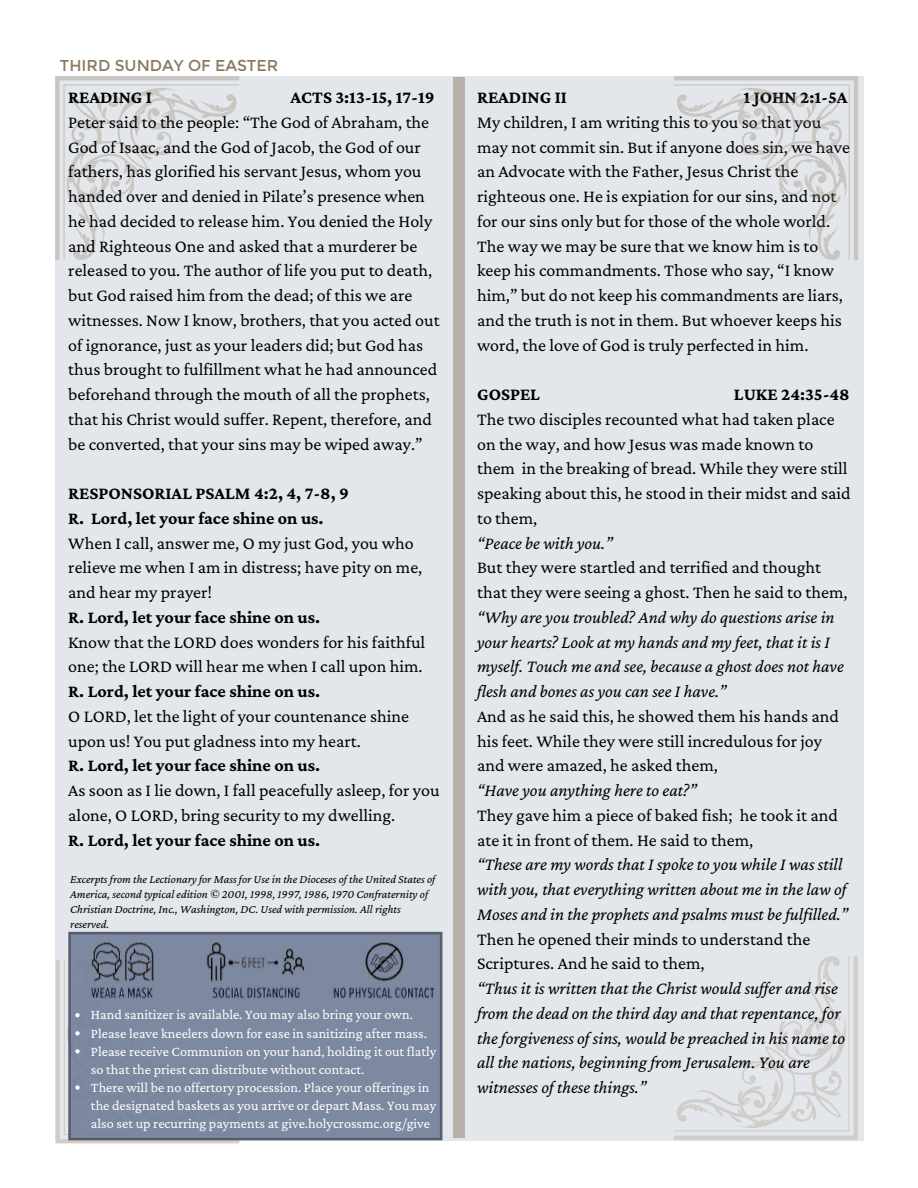
<style>
.page{position:relative;width:918px;height:1188px;background:#fff}
.page>*{position:absolute;margin:0;border:0;box-sizing:border-box;transform-origin:0 0}
.t1{font:18px/24.8px "Crimson Pro";color:#000}
.t2{font:italic 18px/24.8px "Crimson Pro";color:#000}
.t3{font:700 18px "Crimson Pro";color:#000}
.t4{font:15.75px "Montserrat";color:#8b7a62}
.t5{font:14.25px/18.1px "Crimson Pro";color:#fff}
.t6{font:italic 12px/15px "Crimson Pro";color:#000}
</style>
<div class="page">
<div style="left:56px;top:76px;width:808px;height:1065px;background:#e3e7eb"></div>
<svg style="left:55px;top:76px;width:184px;height:184px"></svg>
<div style="left:453px;top:77px;width:12px;height:1061px;background:#b7b1a7"></div>
<svg style="left:674px;top:76px;width:184px;height:184px"></svg>
<div style="left:70px;top:933px;width:371px;height:206px;background:#7d88a1"></div>
<hr style="left:440px;top:934px;width:2px;height:204px;background:#464d62">
<hr style="left:71px;top:1138px;width:369px;height:2px;background:#464d62">
<img style="left:64px;top:932px;width:379px;height:66px">
<svg style="left:56px;top:960px;width:183px;height:183px"></svg>
<p class="t4" style="left:60px;top:55px;width:220px">THIRD SUNDAY OF EASTER</p>
<p class="t3" style="left:68px;top:87px;width:85px">READING I</p>
<p class="t3" style="left:291px;top:87px;width:145px">ACTS 3:13-15, 17-19</p>
<p class="t1" style="left:68px;top:109px;width:373px">Peter said to the people: “The God of Abraham, the God of Isaac, and the God of Jacob, the God of our fathers, has glorified his servant Jesus, whom you handed over and denied in Pilate’s presence when he had decided to release him. You denied the Holy and Righteous One and asked that a murderer be released to you. The author of life you put to death, but God raised him from the dead; of this we are witnesses. Now I know, brothers, that you acted out of ignorance, just as your leaders did; but God has thus brought to fulfillment what he had announced beforehand through the mouth of all the prophets, that his Christ would suffer. Repent, therefore, and be converted, that your sins may be wiped away.”</p>
<p class="t3" style="left:68px;top:483px;width:282px">RESPONSORIAL PSALM 4:2, 4, 7-8, 9</p>
<p class="t3" style="left:68px;top:508px;width:257px">R. Lord, let your face shine on us.</p>
<p class="t1" style="left:68px;top:530px;width:356px">When I call, answer me, O my just God, you who relieve me when I am in distress; have pity on me, and hear my prayer!</p>
<p class="t3" style="left:68px;top:607px;width:253px">R. Lord, let your face shine on us.</p>
<p class="t1" style="left:68px;top:629px;width:359px">Know that the LORD does wonders for his faithful one; the LORD will hear me when I call upon him.</p>
<p class="t3" style="left:68px;top:681px;width:253px">R. Lord, let your face shine on us.</p>
<p class="t1" style="left:68px;top:703px;width:342px">O LORD, let the light of your countenance shine upon us! You put gladness into my heart.</p>
<p class="t3" style="left:68px;top:755px;width:253px">R. Lord, let your face shine on us.</p>
<p class="t1" style="left:68px;top:778px;width:373px">As soon as I lie down, I fall peacefully asleep, for you alone, O LORD, bring security to my dwelling.</p>
<p class="t3" style="left:68px;top:830px;width:253px">R. Lord, let your face shine on us.</p>
<p class="t6" style="left:70px;top:872px;width:367px">Excerpts from the Lectionary for Mass for Use in the Dioceses of the United States of America, second typical edition © 2001, 1998, 1997, 1986, 1970 Confraternity of Christian Doctrine, Inc., Washington, DC. Used with permission. All rights reserved.</p>
<p class="t5" style="left:91px;top:1006px;width:323px">Hand sanitizer is available. You may also bring your own.</p>
<p class="t5" style="left:91px;top:1024px;width:338px">Please leave kneelers down for ease in sanitizing after mass.</p>
<p class="t5" style="left:91px;top:1042px;width:347px">Please receive Communion on your hand, holding it out flatly so that the priest can distribute without contact.</p>
<p class="t5" style="left:91px;top:1078px;width:347px">There will be no offertory procession. Place your offerings in the designated baskets as you arrive or depart Mass. You may also set up recurring payments at give.holycrossmc.org/give</p>
<p class="t3" style="left:477px;top:87px;width:91px">READING II</p>
<p class="t3" style="left:744px;top:87px;width:106px">1 JOHN 2:1-5A</p>
<p class="t1" style="left:477px;top:109px;width:375px">My children, I am writing this to you so that you may not commit sin. But if anyone does sin, we have an Advocate with the Father, Jesus Christ the righteous one. He is expiation for our sins, and not for our sins only but for those of the whole world.<br>The way we may be sure that we know him is to keep his commandments. Those who say, “I know him,” but do not keep his commandments are liars, and the truth is not in them. But whoever keeps his word, the love of God is truly perfected in him.</p>
<p class="t3" style="left:477px;top:384px;width:64px">GOSPEL</p>
<p class="t3" style="left:734px;top:384px;width:117px">LUKE 24:35-48</p>
<p class="t1" style="left:477px;top:406px;width:375px">The two disciples recounted what had taken place on the way, and how Jesus was made known to them in the breaking of bread. While they were still speaking about this, he stood in their midst and said to them,</p>
<p class="t2" style="left:477px;top:530px;width:137px">“Peace be with you.”</p>
<p class="t1" style="left:477px;top:555px;width:372px">But they were startled and terrified and thought that they were seeing a ghost. Then he said to them,</p>
<p class="t2" style="left:477px;top:604px;width:368px">“Why are you troubled? And why do questions arise in your hearts? Look at my hands and my feet, that it is I myself. Touch me and see, because a ghost does not have flesh and bones as you can see I have.”</p>
<p class="t1" style="left:477px;top:703px;width:363px">And as he said this, he showed them his hands and his feet. While they were still incredulous for joy and were amazed, he asked them,</p>
<p class="t2" style="left:477px;top:778px;width:221px">“Have you anything here to eat?”</p>
<p class="t1" style="left:477px;top:802px;width:362px">They gave him a piece of baked fish; he took it and ate it in front of them. He said to them,</p>
<p class="t2" style="left:477px;top:852px;width:373px">“These are my words that I spoke to you while I was still with you, that everything written about me in the law of<br>Moses and in the prophets and psalms must be fulfilled.”</p>
<p class="t1" style="left:477px;top:926px;width:335px">Then he opened their minds to understand the<br>Scriptures. And he said to them,</p>
<p class="t2" style="left:477px;top:976px;width:370px">“Thus it is written that the Christ would suffer and rise from the dead on the third day and that repentance, for the forgiveness of sins, would be preached in his name to all the nations, beginning from Jerusalem. You are witnesses of these things.”</p>
</div>
